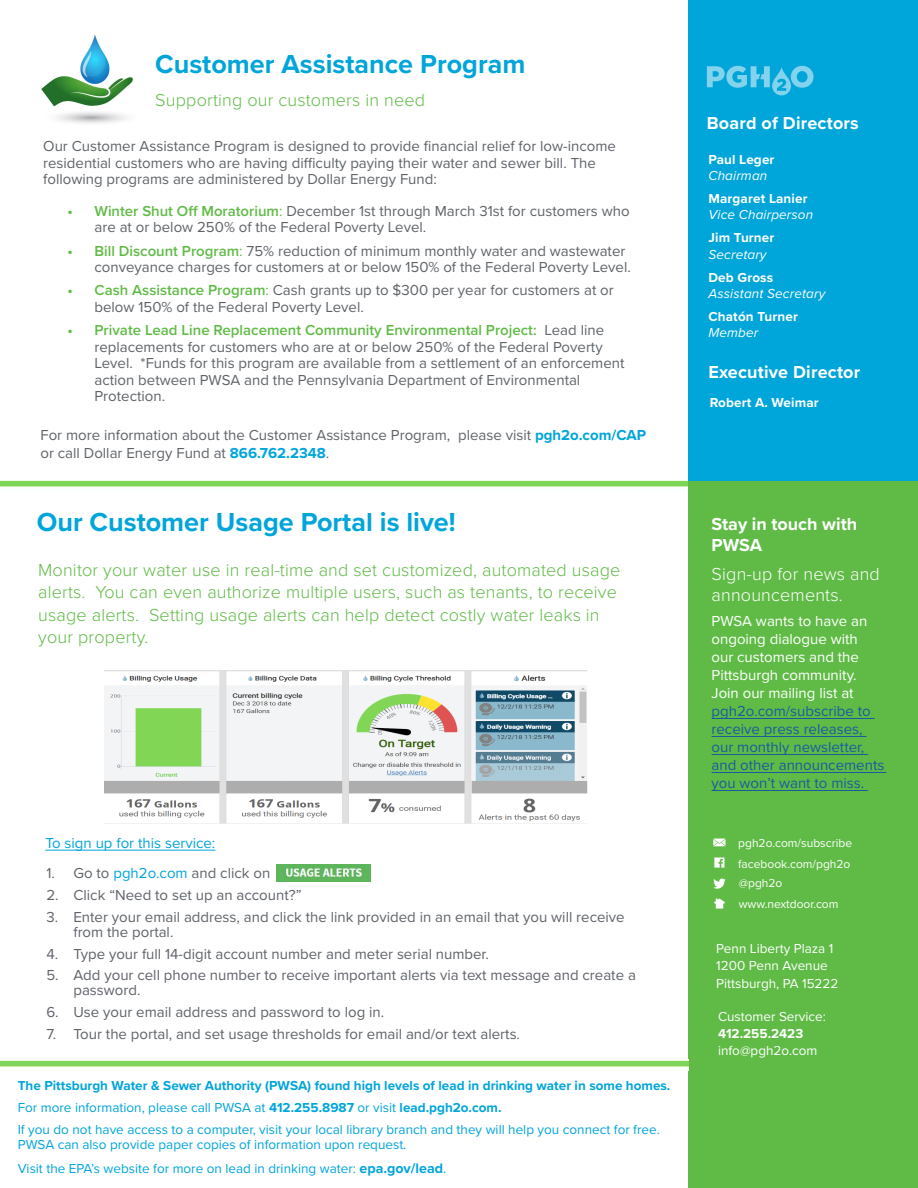
<style>
.page{position:relative;width:918px;height:1188px;background:#fff}
.page>*{position:absolute;margin:0;border:0;box-sizing:border-box;transform-origin:0 0}
.t1{font:700 27px "Proxima Nova";color:#00a5da}
.Body_Copy{font:300 18px/22.5px "Proxima Nova";letter-spacing:.01em;color:#60bb46}
.t2{font:700 18px/21.6px "Proxima Nova";letter-spacing:.01em;color:#fff}
.t3{font:300 18px/21.6px "Proxima Nova";letter-spacing:.01em;color:#fff}
.Body_Copy-2{font:15px/16.5px "Proxima Nova";color:#5f6369}
.t4{font:15px/18px "Proxima Nova";color:#175d9e}
.Body_Copy-3{font:15px "Proxima Nova";color:#00a5da}
.Body_Copy-4{font:13.5px/15px "Proxima Nova";color:#00a5da}
.Body_Copy-5{font:700 13.5px "Proxima Nova";color:#00a5da}
.Body_Copy-6{font:13.5px "Proxima Nova";color:#fff}
.Body_Copy-7{font:700 13.5px "Proxima Nova";letter-spacing:.01em;color:#fff}
.t5{font:italic 13.5px "Proxima Nova";letter-spacing:.01em;color:#fff}
.Body_Copy-8{font:12px "Proxima Nova";color:#fff}
.s1{font-weight:600;color:#60bb46}
.s2{color:#60bb46}
.s3{font-weight:700;color:#00a5da}
.s4{color:#00a5da}
.s5{font-weight:700}
.s6{font-weight:700;font-size:14.25px}
.s7{font-size:14.25px}
.s8{color:#fff}
</style>
<div class="page">
<div style="left:688px;top:0;width:230px;height:482px;background:#00a5da"></div>
<div style="left:688px;top:481px;width:230px;height:707px;background:#60bb46"></div>
<hr style="left:712px;top:718px;width:163px;height:1px;background:#175d9e">
<hr style="left:712px;top:736px;width:155px;height:1px;background:#175d9e">
<hr style="left:712px;top:754px;width:156px;height:1px;background:#175d9e">
<hr style="left:712px;top:772px;width:174px;height:1px;background:#175d9e">
<hr style="left:712px;top:790px;width:156px;height:1px;background:#175d9e">
<svg style="left:714px;top:898px;width:11px;height:11px"></svg>
<svg style="left:713px;top:839px;width:13px;height:7px"></svg>
<svg style="left:713px;top:878px;width:13px;height:11px"></svg>
<svg style="left:714px;top:857px;width:10px;height:11px"></svg>
<svg style="left:707px;top:66px;width:107px;height:29px"></svg>
<img style="left:41px;top:34px;width:92px;height:89px">
<img style="left:0;top:480px;width:688px;height:7px">
<img style="left:105px;top:671px;width:483px;height:152px">
<hr style="left:45px;top:850px;width:170px;height:1px;background:#00a5da">
<img style="left:276px;top:864px;width:94px;height:17px">
<img style="left:1px;top:1060px;width:688px;height:11px">
<h1 class="t1" style="left:155px;top:44px;width:372px">Customer Assistance Program</h1>
<h2 class="Body_Copy" style="left:155px;top:88px;width:271px">Supporting our customers in need</h2>
<p class="Body_Copy-2" style="left:43px;top:137px;width:574px">Our Customer Assistance Program is designed to provide financial relief for low-income residential customers who are having difficulty paying their water and sewer bill. The following programs are administered by Dollar Energy Fund:</p>
<p class="Body_Copy-2" style="left:94px;top:202px;width:537px;text-indent:-27px"><span class="s1">• Winter Shut Off Moratorium</span><span class="s2">:</span> December 1st through March 31st for customers who are at or below 250% of the Federal Poverty Level.</p>
<p class="Body_Copy-2" style="left:94px;top:242px;width:538px;text-indent:-27px"><span class="s1">• Bill Discount Program</span><span class="s2">:</span> 75% reduction of minimum monthly water and wastewater conveyance charges for customers at or below 150% of the Federal Poverty Level.</p>
<p class="Body_Copy-2" style="left:94px;top:282px;width:521px;text-indent:-27px"><span class="s1">• Cash Assistance Program</span><span class="s2">:</span> Cash grants up to $300 per year for customers at or below 150% of the Federal Poverty Level.</p>
<p class="Body_Copy-2" style="left:94px;top:321px;width:531px;text-indent:-27px"><span class="s1">• Private Lead Line Replacement Community Environmental Project:</span> Lead line replacements for customers who are at or below 250% of the Federal Poverty Level. *Funds for this program are available from a settlement of an enforcement action between PWSA and the Pennsylvania Department of Environmental Protection.</p>
<p class="Body_Copy-2" style="left:40px;top:425px;width:607px;line-height:18px">For more information about the Customer Assistance Program, please visit <span class="s3">pgh2o.com/CAP </span>or call Dollar Energy Fund at <span class="s3">866.762.2348</span>.</p>
<h1 class="t1" style="left:37px;top:502px;width:421px">Our Customer Usage Portal is live!</h1>
<p class="Body_Copy" style="left:38px;top:557px;width:584px">Monitor your water use in real-time and set customized, automated usage alerts. You can even authorize multiple users, such as tenants, to receive usage alerts. Setting usage alerts can help detect costly water leaks in your property.</p>
<p class="Body_Copy-3" style="left:45px;top:832px;width:172px">To sign up for this service:</p>
<p class="Body_Copy-2" style="left:46px;top:864px;width:225px">1. Go to <span class="s4">pgh2o.com</span> and click on</p>
<p class="Body_Copy-2" style="left:46px;top:886px;width:257px">2. Click “Need to set up an account?”</p>
<p class="Body_Copy-2" style="left:73px;top:909px;width:553px;line-height:15px;text-indent:-27px">3. Enter your email address, and click the link provided in an email that you will receive from the portal.</p>
<p class="Body_Copy-2" style="left:46px;top:945px;width:444px">4. Type your full 14-digit account number and meter serial number.</p>
<p class="Body_Copy-2" style="left:73px;top:967px;width:564px;line-height:15px;text-indent:-27px">5. Add your cell phone number to receive important alerts via text message and create a password.</p>
<p class="Body_Copy-2" style="left:46px;top:1003px;width:339px">6. Use your email address and password to log in.</p>
<p class="Body_Copy-2" style="left:46px;top:1025px;width:475px">7. Tour the portal, and set usage thresholds for email and/or text alerts.</p>
<p class="Body_Copy-5" style="left:18px;top:1076px;width:654px">The Pittsburgh Water &amp; Sewer Authority (PWSA) found high levels of lead in drinking water in some homes.</p>
<p class="Body_Copy-4" style="left:18px;top:1099px;width:485px">For more information, please call PWSA at <span class="s5">412.255.8987</span> or visit <span class="s5">lead.pgh2o.com.</span></p>
<p class="Body_Copy-4" style="left:18px;top:1121px;width:644px">If you do not have access to a computer, visit your local library branch and they will help you connect for free.<br>PWSA can also provide paper copies of information upon request.</p>
<p class="Body_Copy-4" style="left:18px;top:1160px;width:430px">Visit the EPA’s website for more on lead in drinking water: <span class="s6">epa.gov/lead</span><span class="s7">.</span></p>
<h2 class="t2" style="left:707px;top:112px;width:153px">Board of Directors</h2>
<p class="Body_Copy-7" style="left:708px;top:150px;width:67px">Paul Leger</p>
<p class="t5" style="left:708px;top:166px;width:60px">Chairman</p>
<p class="Body_Copy-7" style="left:708px;top:189px;width:101px">Margaret Lanier</p>
<p class="t5" style="left:708px;top:205px;width:106px">Vice Chairperson</p>
<p class="Body_Copy-7" style="left:708px;top:228px;width:67px">Jim Turner</p>
<p class="t5" style="left:708px;top:244px;width:60px">Secretary</p>
<p class="Body_Copy-7" style="left:708px;top:267px;width:66px">Deb Gross</p>
<p class="t5" style="left:708px;top:283px;width:118px">Assistant Secretary</p>
<p class="Body_Copy-7" style="left:708px;top:306px;width:91px">Chatón Turner</p>
<p class="t5" style="left:708px;top:322px;width:51px">Member</p>
<h2 class="t2" style="left:708px;top:361px;width:153px">Executive Director</h2>
<p class="Body_Copy-7" style="left:710px;top:392px;width:110px">Robert A. Weimar</p>
<h1 class="t2" style="left:712px;top:513px;width:147px">Stay in touch with<br>PWSA</h1>
<h1 class="t3" style="left:712px;top:562px;width:170px">Sign-up for news and announcements.</h1>
<h1 class="t4" style="left:712px;top:611px;width:174px"><span class="s8">PWSA wants to have an ongoing dialogue with<br>our customers and the<br>Pittsburgh community.<br>Join our mailing list at </span>pgh2o.com/subscribe to receive press releases, our monthly newsletter, and other announcements you won’t want to miss.</h1>
<p class="Body_Copy-8" style="left:738px;top:834px;width:115px">pgh2o.com/subscribe</p>
<p class="Body_Copy-8" style="left:738px;top:855px;width:114px">facebook.com/pgh2o</p>
<p class="Body_Copy-8" style="left:739px;top:874px;width:45px">@pgh2o</p>
<p class="Body_Copy-8" style="left:739px;top:895px;width:101px">www.nextdoor.com</p>
<p class="Body_Copy-6" style="left:716px;top:939px;width:119px">Penn Liberty Plaza 1</p>
<p class="Body_Copy-6" style="left:716px;top:956px;width:113px">1200 Penn Avenue</p>
<p class="Body_Copy-6" style="left:716px;top:973px;width:124px">Pittsburgh, PA 15222</p>
<p class="Body_Copy-6" style="left:718px;top:1006px;width:109px">Customer Service:</p>
<p class="Body_Copy-7" style="left:718px;top:1024px;width:87px">412.255.2423</p>
<p class="Body_Copy-6" style="left:718px;top:1041px;width:101px">info@pgh2o.com</p>
</div>
